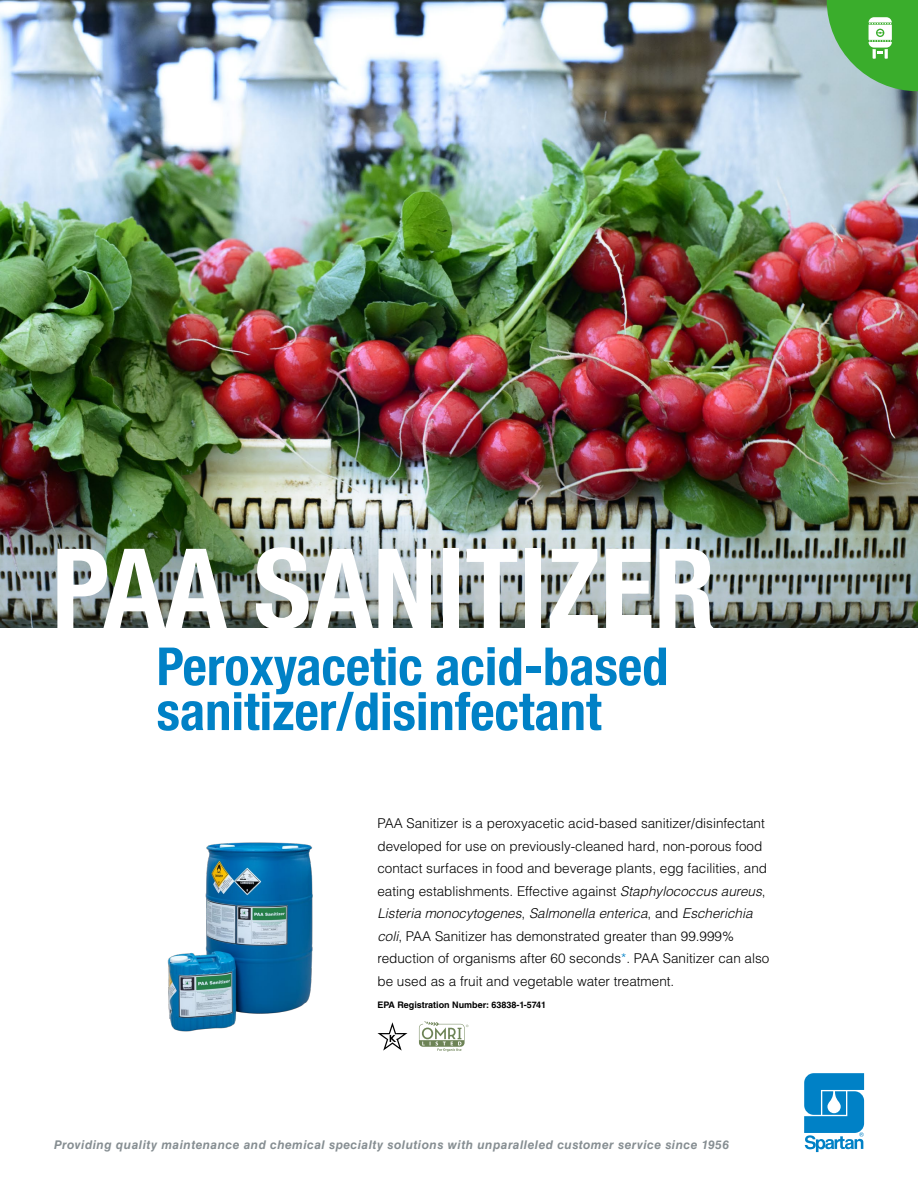
<style>
.page{position:relative;width:918px;height:1188px;background:#fff}
.page>*{position:absolute;margin:0;border:0;box-sizing:border-box;transform-origin:0 0}
.t1{font:700 condensed 111px "Helvetica Neue LT Com";color:#fff}
.t2{font:700 condensed 52.5px/45px "Helvetica Neue LT Com";color:#0081c6}
.t3{font:300 13.5px/22.5px "Helvetica LT Std";color:#000}
.t4{font:italic 700 12px "Helvetica LT Std";letter-spacing:.04em;color:#868e92}
.t5{font:700 9px "Helvetica LT Std";color:#000}
.s1{font-style:italic}
.s2{color:#0081c6}
</style>
<div class="page">
<svg style="left:804px;top:1073px;width:60px;height:79px"></svg>
<img style="left:0;top:0;width:918px;height:519px">
<img style="left:0;top:519px;width:918px;height:108px">
<img style="left:167px;top:842px;width:146px;height:190px">
<svg style="left:419px;top:1021px;width:49px;height:31px"></svg>
<svg style="left:377px;top:1022px;width:31px;height:29px"></svg>
<svg style="left:827px;top:0;width:91px;height:91px;background:#63b95f"></svg>
<h1 class="t1" style="left:52px;top:522px;width:665px">PAA SANITIZER</h1>
<h2 class="t2" style="left:157px;top:644px;width:513px">Peroxyacetic acid-based sanitizer/disinfectant</h2>
<p class="t3" style="left:377px;top:812px;width:393px">PAA Sanitizer is a peroxyacetic acid-based sanitizer/disinfectant developed for use on previously-cleaned hard, non-porous food contact surfaces in food and beverage plants, egg facilities, and eating establishments. Effective against <span class="s1">Staphylococcus aureus</span>, <span class="s1">Listeria monocytogenes</span>, <span class="s1">Salmonella enterica</span>, and <span class="s1">Escherichia coli</span>, PAA Sanitizer has demonstrated greater than 99.999% reduction of organisms after 60 seconds<span class="s2">*</span>. PAA Sanitizer can also be used as a fruit and vegetable water treatment.</p>
<p class="t5" style="left:377px;top:999px;width:170px">EPA Registration Number: 63838-1-5741</p>
<p class="t4" style="left:54px;top:1137px;width:677px">Providing quality maintenance and chemical specialty solutions with unparalleled customer service since 1956</p>
</div>
